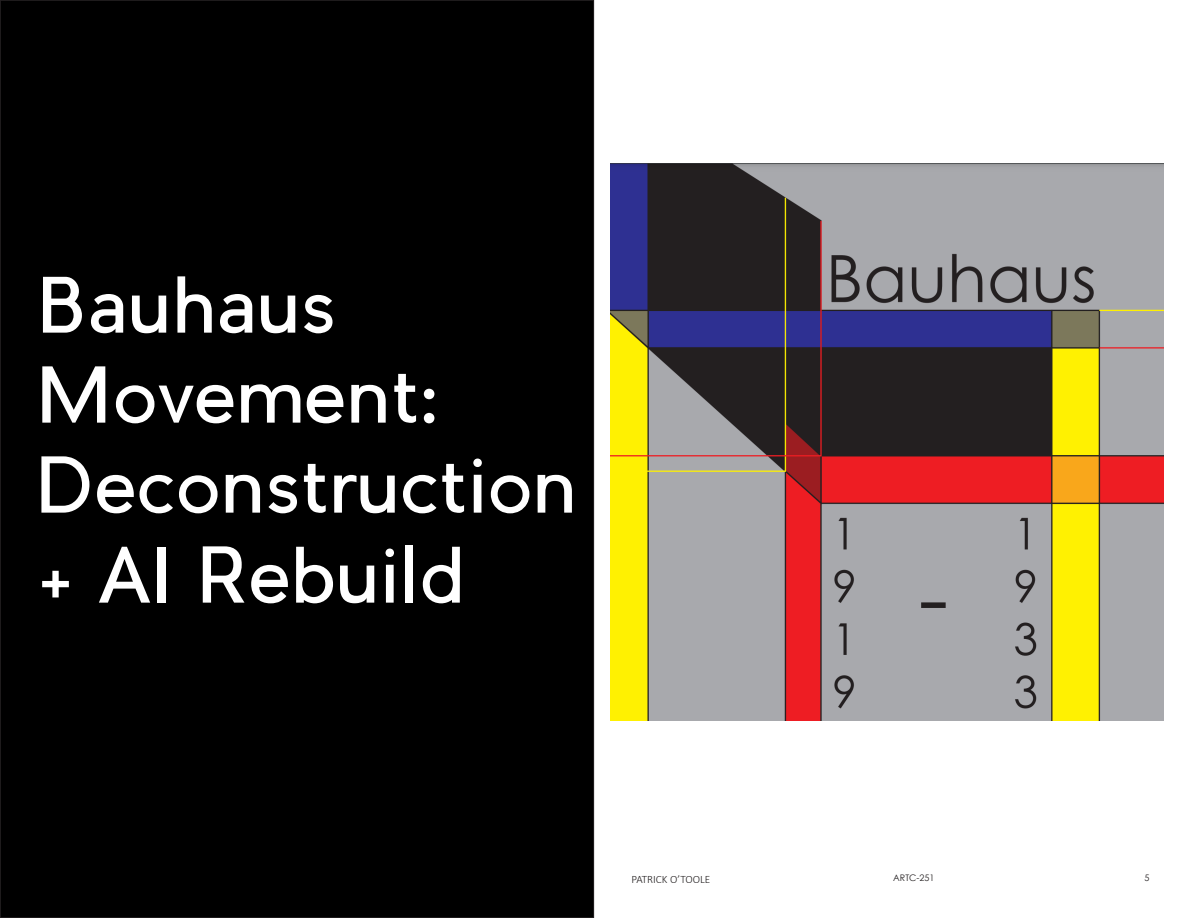
<style>
.page{position:relative;width:1188px;height:918px;background:#fff}
.page>*{position:absolute;margin:0;border:0;box-sizing:border-box;transform-origin:0 0}
.t1{font:75px/90px "Preface Sans";color:#fff}
.t2{font:300 11.25px "Calibri";color:#231f20}
.t3{font:9px "Century Gothic";color:#231f20}
</style>
<div class="page">
<div style="left:0;top:0;width:594px;height:918px;background:#000"></div>
<img style="left:611px;top:164px;width:552px;height:556px">
<p class="t1" style="left:35px;top:260px;width:544px">Bauhaus<br>Movement:<br>Deconstruction + AI Rebuild</p>
<p class="t3" style="left:632px;top:871px;width:79px">PATRICK O’TOOLE</p>
<p class="t2" style="left:632px;top:872px;width:80px">PATRICK O’TOOLE</p>
<p class="t3" style="left:893px;top:871px;width:43px">ARTC-251</p>
<p class="t3" style="left:1144px;top:871px;width:6px">5</p>
</div>
